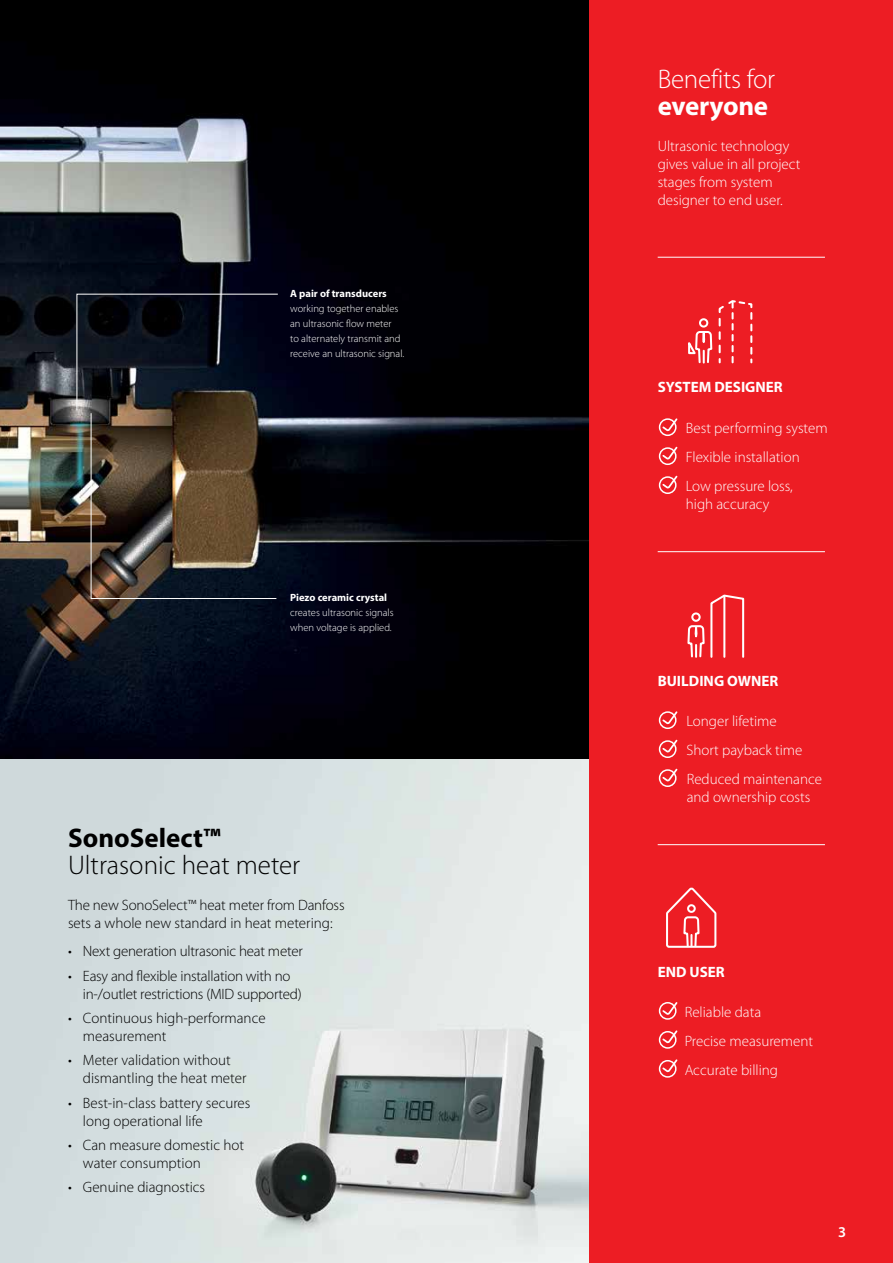
<style>
.page{position:relative;width:893px;height:1263px;background:#fff}
.page>*{position:absolute;margin:0;border:0;box-sizing:border-box;transform-origin:0 0}
.t1{font:300 27px "Myriad Pro";color:#000}
.t2{font:700 27px "Myriad Pro";color:#000}
.t3{font:300 27px "Myriad Pro";letter-spacing:-.01em;color:#fff}
.t4{font:700 27px "Myriad Pro";letter-spacing:-.01em;color:#fff}
.t5{font:300 15px/18px "Myriad Pro";color:#000}
.t6{font:300 15px/18px "Myriad Pro";color:#fff}
.t7{font:700 15px "Myriad Pro";color:#fff}
.t8{font:600 15px "Myriad Pro";color:#fff}
.t9{font:300 10.5px/15px "Myriad Pro";color:#fff}
.t10{font:700 10.5px "Myriad Pro";color:#fff}
</style>
<div class="page">
<img style="left:0;top:0;width:590px;height:1263px">
<img style="left:76px;top:293px;width:203px;height:306px">
<div style="left:590px;top:0;width:303px;height:1263px;background:#ed1d24"></div>
<hr style="left:658px;top:551px;width:167px;height:1px;background:#fff">
<hr style="left:658px;top:257px;width:167px;height:1px;background:#fff">
<hr style="left:658px;top:844px;width:167px;height:1px;background:#fff">
<svg style="left:687px;top:594px;width:58px;height:64px"></svg>
<div style="left:659px;top:711px;width:17px;height:18px;border:2px solid #fff;border-radius:50%"></div>
<svg style="left:661px;top:711px;width:17px;height:15px"></svg>
<div style="left:659px;top:740px;width:17px;height:18px;border:2px solid #fff;border-radius:50%"></div>
<svg style="left:661px;top:739px;width:17px;height:15px"></svg>
<div style="left:659px;top:769px;width:17px;height:18px;border:2px solid #fff;border-radius:50%"></div>
<svg style="left:661px;top:768px;width:17px;height:15px"></svg>
<svg style="left:666px;top:887px;width:51px;height:61px"></svg>
<div style="left:659px;top:1031px;width:17px;height:18px;border:2px solid #fff;border-radius:50%"></div>
<svg style="left:661px;top:1030px;width:17px;height:15px"></svg>
<div style="left:659px;top:1060px;width:17px;height:18px;border:2px solid #fff;border-radius:50%"></div>
<svg style="left:661px;top:1059px;width:17px;height:15px"></svg>
<div style="left:659px;top:1002px;width:17px;height:18px;border:2px solid #fff;border-radius:50%"></div>
<svg style="left:661px;top:1002px;width:17px;height:14px"></svg>
<div style="left:659px;top:418px;width:17px;height:18px;border:2px solid #fff;border-radius:50%"></div>
<svg style="left:661px;top:418px;width:17px;height:15px"></svg>
<div style="left:659px;top:447px;width:17px;height:18px;border:2px solid #fff;border-radius:50%"></div>
<svg style="left:661px;top:446px;width:17px;height:15px"></svg>
<div style="left:659px;top:476px;width:17px;height:18px;border:2px solid #fff;border-radius:50%"></div>
<svg style="left:661px;top:475px;width:17px;height:15px"></svg>
<svg style="left:688px;top:300px;width:65px;height:64px"></svg>
<p class="t10" style="left:290px;top:287px;width:98px">A pair of transducers</p>
<p class="t9" style="left:290px;top:301px;width:116px">working together enables an ultrasonic flow meter<br>to alternately transmit and receive an ultrasonic signal.</p>
<p class="t10" style="left:290px;top:591px;width:98px">Piezo ceramic crystal</p>
<p class="t9" style="left:290px;top:605px;width:105px">creates ultrasonic signals when voltage is applied.</p>
<h1 class="t2" style="left:68px;top:821px;width:154px">SonoSelect™</h1>
<h1 class="t1" style="left:68px;top:849px;width:234px">Ultrasonic heat meter</h1>
<p class="t5" style="left:68px;top:896px;width:278px">The new SonoSelect™ heat meter from Danfoss sets a whole new standard in heat metering:</p>
<p class="t5" style="left:68px;top:942px;width:236px">• Next generation ultrasonic heat meter</p>
<p class="t5" style="left:83px;top:966px;width:220px;text-indent:-15px">• Easy and flexible installation with no in-/outlet restrictions (MID supported)</p>
<p class="t5" style="left:83px;top:1009px;width:184px;text-indent:-15px">• Continuous high-performance measurement</p>
<p class="t5" style="left:83px;top:1051px;width:165px;text-indent:-15px">• Meter validation without dismantling the heat meter</p>
<p class="t5" style="left:83px;top:1093px;width:169px;text-indent:-15px">• Best-in-class battery secures long operational life</p>
<p class="t5" style="left:83px;top:1136px;width:163px;text-indent:-15px">• Can measure domestic hot water consumption</p>
<p class="t5" style="left:68px;top:1178px;width:139px">• Genuine diagnostics</p>
<h1 class="t3" style="left:658px;top:63px;width:119px">Benefits for</h1>
<h1 class="t4" style="left:658px;top:89px;width:112px">everyone</h1>
<p class="t6" style="left:658px;top:137px;width:144px">Ultrasonic technology gives value in all project stages from system designer to end user.</p>
<p class="t7" style="left:658px;top:377px;width:127px">SYSTEM DESIGNER</p>
<p class="t6" style="left:686px;top:413px;width:143px;line-height:29px">Best performing system<br>Flexible installation<br>Low pressure loss,</p>
<p class="t6" style="left:686px;top:495px;width:85px">high accuracy</p>
<p class="t7" style="left:658px;top:671px;width:122px">BUILDING OWNER</p>
<p class="t6" style="left:686px;top:707px;width:137px;line-height:28.7px">Longer lifetime<br>Short payback time<br>Reduced maintenance</p>
<p class="t6" style="left:687px;top:788px;width:125px">and ownership costs</p>
<p class="t7" style="left:658px;top:962px;width:69px">END USER</p>
<p class="t6" style="left:685px;top:1003px;width:78px">Reliable data</p>
<p class="t6" style="left:685px;top:1026px;width:130px;line-height:29px">Precise measurement<br>Accurate billing</p>
<p class="t8" style="left:838px;top:1223px;width:10px">3</p>
</div>
